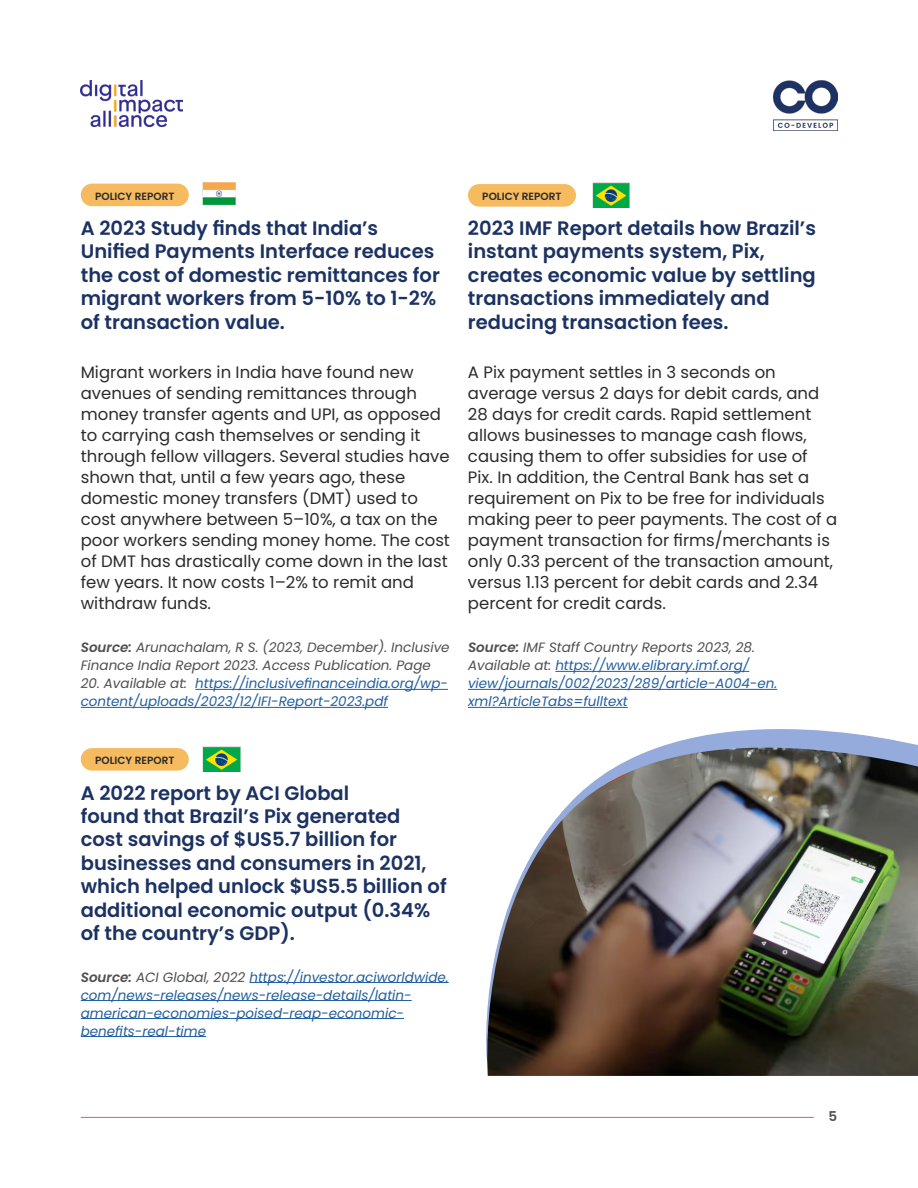
<style>
.page{position:relative;width:918px;height:1188px;background:#fff}
.page>*{position:absolute;margin:0;border:0;box-sizing:border-box;transform-origin:0 0}
.t1{font:600 19.5px/23.4px "Poppins";color:#1b3262}
.t2{font:16.5px/21px "Poppins";color:#2b2b2b}
.t3{font:italic 13.5px/18px "Poppins";color:#215e9e}
.t4{font:italic 13.5px/18px "Poppins";color:#4f4f4f}
.t5{font:600 13.5px "Poppins";color:#4f4f4f}
.t6{font:600 10.5px "Poppins";color:#2b2b2b}
.s1{font-weight:600}
.s2{color:#4f4f4f}
.s3{font-weight:600;color:#4f4f4f}
</style>
<div class="page">
<img style="left:773px;top:81px;width:64px;height:50px">
<hr style="left:0;top:0;width:918px;height:1px;background:#f6bb5f">
<hr style="left:81px;top:1117px;width:733px;height:1px;background:#f35853">
<img style="left:81px;top:81px;width:101px;height:45px">
<svg style="left:475px;top:688px;width:443px;height:60px"></svg>
<hr style="left:195px;top:689px;width:253px;height:1px;background:#215e9e">
<hr style="left:81px;top:707px;width:307px;height:1px;background:#215e9e">
<hr style="left:249px;top:982px;width:200px;height:1px;background:#215e9e">
<hr style="left:81px;top:1000px;width:331px;height:1px;background:#215e9e">
<hr style="left:81px;top:1018px;width:323px;height:1px;background:#215e9e">
<hr style="left:81px;top:1036px;width:125px;height:1px;background:#215e9e">
<hr style="left:555px;top:671px;width:194px;height:1px;background:#215e9e">
<hr style="left:468px;top:689px;width:309px;height:1px;background:#215e9e">
<hr style="left:468px;top:707px;width:160px;height:1px;background:#215e9e">
<div style="left:81px;top:184px;width:108px;height:22px;background:#f6bb5f;border-radius:11px"></div>
<div style="left:81px;top:748px;width:108px;height:23px;background:#f6bb5f;border-radius:11px"></div>
<div style="left:468px;top:184px;width:108px;height:23px;background:#f6bb5f;border-radius:11px"></div>
<img style="left:486px;top:748px;width:432px;height:328px">
<img style="left:203px;top:182px;width:33px;height:23px">
<img style="left:592px;top:183px;width:38px;height:25px">
<img style="left:203px;top:747px;width:37px;height:25px">
<p class="t6" style="left:95px;top:190px;width:81px">POLICY REPORT</p>
<p class="t1" style="left:81px;top:217px;width:361px">A 2023 Study finds that India’s<br>Unified Payments Interface reduces the cost of domestic remittances for migrant workers from 5-10% to 1-2% of transaction value.</p>
<p class="t6" style="left:482px;top:190px;width:81px">POLICY REPORT</p>
<p class="t1" style="left:468px;top:217px;width:349px">2023 IMF Report details how Brazil’s instant payments system, Pix, creates economic value by settling transactions immediately and reducing transaction fees.</p>
<p class="t2" style="left:81px;top:361px;width:371px">Migrant workers in India have found new avenues of sending remittances through money transfer agents and UPI, as opposed to carrying cash themselves or sending it through fellow villagers. Several studies have shown that, until a few years ago, these domestic money transfers (DMT) used to cost anywhere between 5–10%, a tax on the poor workers sending money home. The cost of DMT has drastically come down in the last few years. It now costs 1–2% to remit and withdraw funds.</p>
<p class="t2" style="left:468px;top:361px;width:371px">A Pix payment settles in 3 seconds on average versus 2 days for debit cards, and 28 days for credit cards. Rapid settlement allows businesses to manage cash flows, causing them to offer subsidies for use of<br>Pix. In addition, the Central Bank has set a requirement on Pix to be free for individuals making peer to peer payments. The cost of a payment transaction for firms/merchants is only 0.33 percent of the transaction amount, versus 1.13 percent for debit cards and 2.34 percent for credit cards.</p>
<p class="t4" style="left:81px;top:639px;width:370px"><span class="s1">Source:</span> Arunachalam, R S. (2023, December). Inclusive<br>Finance India Report 2023. Access Publication. Page</p>
<p class="t3" style="left:81px;top:675px;width:369px"><span class="s2">20. Available at:</span> https://inclusivefinanceindia.org/wp&shy;content/uploads/2023/12/IFI-Report-2023.pdf</p>
<p class="t3" style="left:468px;top:639px;width:311px"><span class="s3">Source:</span> <span class="s2">IMF Staff Country Reports 2023, 28.<br>Available at:</span> https://www.elibrary.imf.org/ view/journals/002/2023/289/article-A004-en. xml?ArticleTabs=fulltext</p>
<p class="t6" style="left:95px;top:754px;width:81px">POLICY REPORT</p>
<p class="t1" style="left:81px;top:781px;width:367px">A 2022 report by ACI Global<br>found that Brazil’s Pix generated cost savings of $US5.7 billion for businesses and consumers in 2021, which helped unlock $US5.5 billion of additional economic output (0.34% of the country’s GDP).</p>
<p class="t3" style="left:81px;top:968px;width:369px"><span class="s3">Source:</span> <span class="s2">ACI Global, 2022</span> https://investor.aciworldwide. com/news-releases/news-release-details/latin&shy;american-economies-poised-reap-economic&shy;benefits-real-time</p>
<p class="t5" style="left:829px;top:1109px;width:10px">5</p>
</div>
